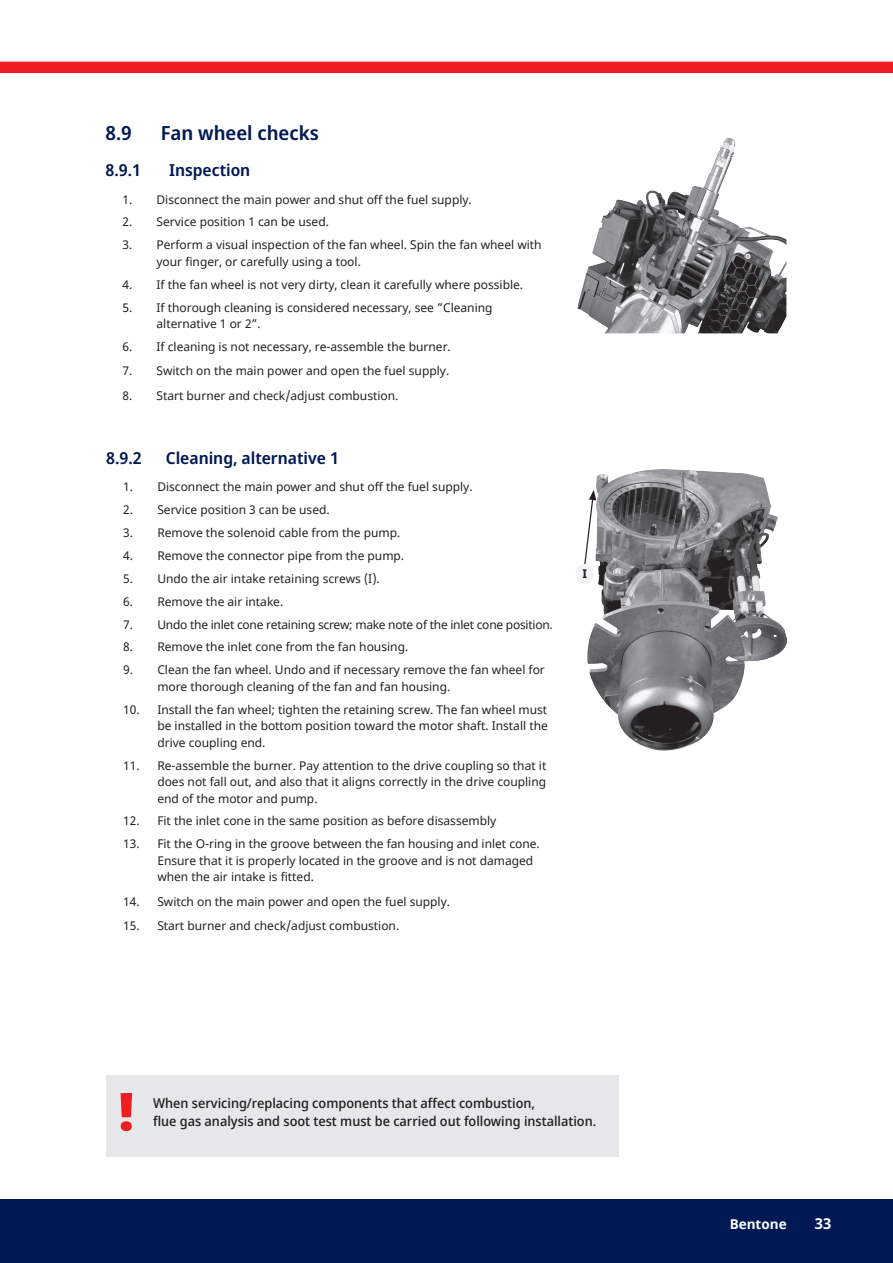
<style>
.page{position:relative;width:893px;height:1263px;background:#fff}
.page>*{position:absolute;margin:0;border:0;box-sizing:border-box;transform-origin:0 0}
.t1{font:900 52.5px "Noto Sans Display";color:#ee1d23}
.t2{font:600 19.5px "Noto Sans Display";color:#001954}
.t3{font:600 16.5px "Noto Sans Display";color:#001954}
.t4{font:700 15px "Noto Sans";color:#fff}
.t5{font:500 13.5px/18px "Noto Sans Display";color:#231f20}
.t6{font:700 13.5px "Noto Sans";color:#fff}
.t7{font:12px/16.5px "Noto Sans";color:#231f20}
.t8{font:12px "Noto Sans";letter-spacing:-.02em;color:#231f20}
.t9{font:700 12px "Noto Sans";color:#231f20}
</style>
<div class="page">
<div style="left:0;top:1199px;width:893px;height:64px;background:#001954"></div>
<div style="left:0;top:62px;width:893px;height:11px;background:#ee1d23"></div>
<img style="left:577px;top:138px;width:210px;height:196px">
<div style="left:106px;top:1075px;width:513px;height:82px;background:#e6e7e9"></div>
<img style="left:587px;top:469px;width:201px;height:282px">
<svg style="left:584px;top:490px;width:12px;height:76px"></svg>
<div style="left:576px;top:564px;width:18px;height:20px;background:#f2f3f4;border-radius:50%"></div>
<h2 class="t2" style="left:105px;top:125px;width:28px">8.9</h2>
<h2 class="t2" style="left:161px;top:125px;width:160px">Fan wheel checks</h2>
<h3 class="t3" style="left:105px;top:164px;width:37px">8.9.1</h3>
<h3 class="t3" style="left:169px;top:164px;width:83px">Inspection</h3>
<p class="t7" style="left:122px;top:191px;width:351px">1. Disconnect the main power and shut off the fuel supply.</p>
<p class="t7" style="left:122px;top:215px;width:208px">2. Service position 1 can be used.</p>
<p class="t7" style="left:157px;top:237px;width:387px;text-indent:-34px">3. Perform a visual inspection of the fan wheel. Spin the fan wheel with your finger, or carefully using a tool.</p>
<p class="t7" style="left:122px;top:276px;width:402px">4. If the fan wheel is not very dirty, clean it carefully where possible.</p>
<p class="t7" style="left:157px;top:299px;width:338px;text-indent:-34px">5. If thorough cleaning is considered necessary, see ”Cleaning alternative 1 or 2”.</p>
<p class="t7" style="left:122px;top:339px;width:330px">6. If cleaning is not necessary, re-assemble the burner.</p>
<p class="t7" style="left:122px;top:363px;width:328px">7. Switch on the main power and open the fuel supply.</p>
<p class="t7" style="left:122px;top:388px;width:277px">8. Start burner and check/adjust combustion.</p>
<h3 class="t3" style="left:106px;top:451px;width:37px">8.9.2</h3>
<h3 class="t3" style="left:166px;top:451px;width:175px">Cleaning, alternative 1</h3>
<p class="t7" style="left:123px;top:479px;width:351px">1. Disconnect the main power and shut off the fuel supply.</p>
<p class="t7" style="left:123px;top:502px;width:208px">2. Service position 3 can be used.</p>
<p class="t7" style="left:123px;top:525px;width:279px">3. Remove the solenoid cable from the pump.</p>
<p class="t7" style="left:123px;top:548px;width:282px">4. Remove the connector pipe from the pump.</p>
<p class="t7" style="left:123px;top:571px;width:258px">5. Undo the air intake retaining screws (I).</p>
<p class="t7" style="left:123px;top:593px;width:161px">6. Remove the air intake.</p>
<p class="t8" style="left:123px;top:616px;width:431px">7. Undo the inlet cone retaining screw; make note of the inlet cone position.</p>
<p class="t7" style="left:123px;top:640px;width:286px">8. Remove the inlet cone from the fan housing.</p>
<p class="t7" style="left:157px;top:662px;width:389px;text-indent:-34px">9. Clean the fan wheel. Undo and if necessary remove the fan wheel for more thorough cleaning of the fan and fan housing.</p>
<p class="t7" style="left:157px;top:701px;width:392px;text-align:justify;text-indent:-34px">10. Install the fan wheel; tighten the retaining screw. The fan wheel must be installed in the bottom position toward the motor shaft. Install the drive coupling end.</p>
<p class="t7" style="left:157px;top:757px;width:390px;text-align:justify;text-indent:-34px">11. Re-assemble the burner. Pay attention to the drive coupling so that it does not fall out, and also that it aligns correctly in the drive coupling end of the motor and pump.</p>
<p class="t7" style="left:123px;top:813px;width:375px">12. Fit the inlet cone in the same position as before disassembly</p>
<p class="t7" style="left:157px;top:836px;width:384px;text-indent:-34px">13. Fit the O-ring in the groove between the fan housing and inlet cone.<br>Ensure that it is properly located in the groove and is not damaged when the air intake is fitted.</p>
<p class="t7" style="left:123px;top:893px;width:328px">14. Switch on the main power and open the fuel supply.</p>
<p class="t7" style="left:123px;top:918px;width:277px">15. Start burner and check/adjust combustion.</p>
<p class="t9" style="left:582px;top:568px;width:6px">I</p>
<h1 class="t1" style="left:119px;top:1090px;width:16px">!</h1>
<p class="t5" style="left:153px;top:1094px;width:445px">When servicing/replacing components that affect combustion,<br>flue gas analysis and soot test must be carried out following installation.</p>
<p class="t6" style="left:730px;top:1218px;width:58px">Bentone</p>
<p class="t4" style="left:815px;top:1217px;width:18px">33</p>
</div>
